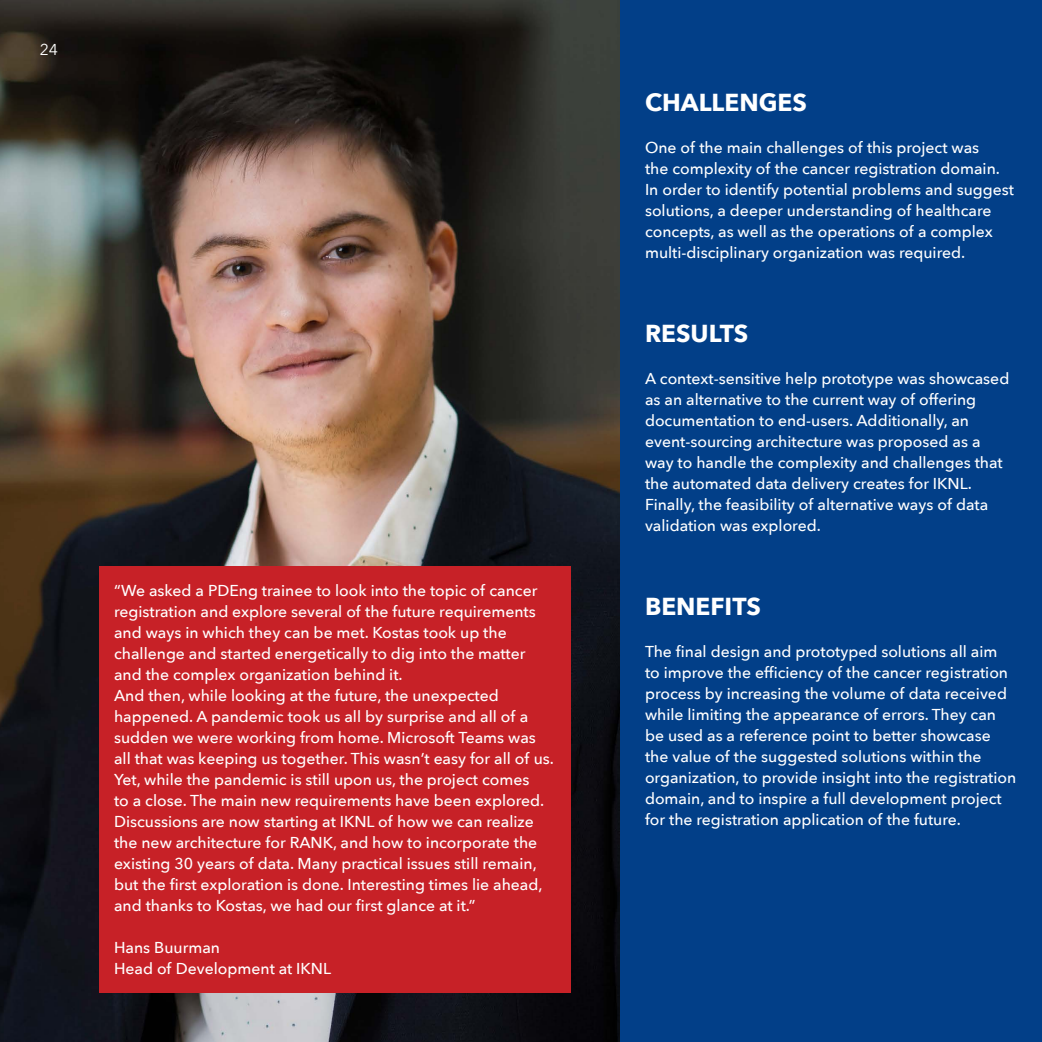
<style>
.page{position:relative;width:1042px;height:1042px;background:#fff}
.page>*{position:absolute;margin:0;border:0;box-sizing:border-box;transform-origin:0 0}
.t1{font:700 24.5px "Avenir Next";color:#fff}
.t2{font:500 15.75px/21px "Avenir Next";color:#fff}
.t3{font:15.75px "Avenir Next";color:#fff}
</style>
<div class="page">
<img style="left:0;top:0;width:620px;height:1042px">
<div style="left:620px;top:0;width:422px;height:1042px;background:#023f88"></div>
<div style="left:99px;top:566px;width:471px;height:426px;background:#c72127"></div>
<p class="t3" style="left:40px;top:37px;width:20px">24</p>
<p class="t2" style="left:114px;top:580px;width:441px">“We asked a PDEng trainee to look into the topic of cancer registration and explore several of the future requirements and ways in which they can be met. Kostas took up the challenge and started energetically to dig into the matter and the complex organization behind it.<br>And then, while looking at the future, the unexpected happened. A pandemic took us all by surprise and all of a sudden we were working from home. Microsoft Teams was all that was keeping us together. This wasn’t easy for all of us.<br>Yet, while the pandemic is still upon us, the project comes<br>to a close. The main new requirements have been explored.<br>Discussions are now starting at IKNL of how we can realize the new architecture for RANK, and how to incorporate the existing 30 years of data. Many practical issues still remain, but the first exploration is done. Interesting times lie ahead, and thanks to Kostas, we had our first glance at it.”</p>
<p class="t2" style="left:114px;top:937px;width:218px">Hans Buurman<br>Head of Development at IKNL</p>
<h1 class="t1" style="left:645px;top:82px;width:163px">CHALLENGES</h1>
<p class="t2" style="left:645px;top:137px;width:370px">One of the main challenges of this project was<br>the complexity of the cancer registration domain.<br>In order to identify potential problems and suggest solutions, a deeper understanding of healthcare concepts, as well as the operations of a complex multi-disciplinary organization was required.</p>
<h1 class="t1" style="left:645px;top:313px;width:105px">RESULTS</h1>
<p class="t2" style="left:645px;top:368px;width:366px">A context-sensitive help prototype was showcased as an alternative to the current way of offering documentation to end-users. Additionally, an event-sourcing architecture was proposed as a way to handle the complexity and challenges that the automated data delivery creates for IKNL.<br>Finally, the feasibility of alternative ways of data validation was explored.</p>
<h1 class="t1" style="left:645px;top:586px;width:118px">BENEFITS</h1>
<p class="t2" style="left:645px;top:641px;width:373px">The final design and prototyped solutions all aim<br>to improve the efficiency of the cancer registration process by increasing the volume of data received while limiting the appearance of errors. They can be used as a reference point to better showcase the value of the suggested solutions within the organization, to provide insight into the registration domain, and to inspire a full development project for the registration application of the future.</p>
</div>
